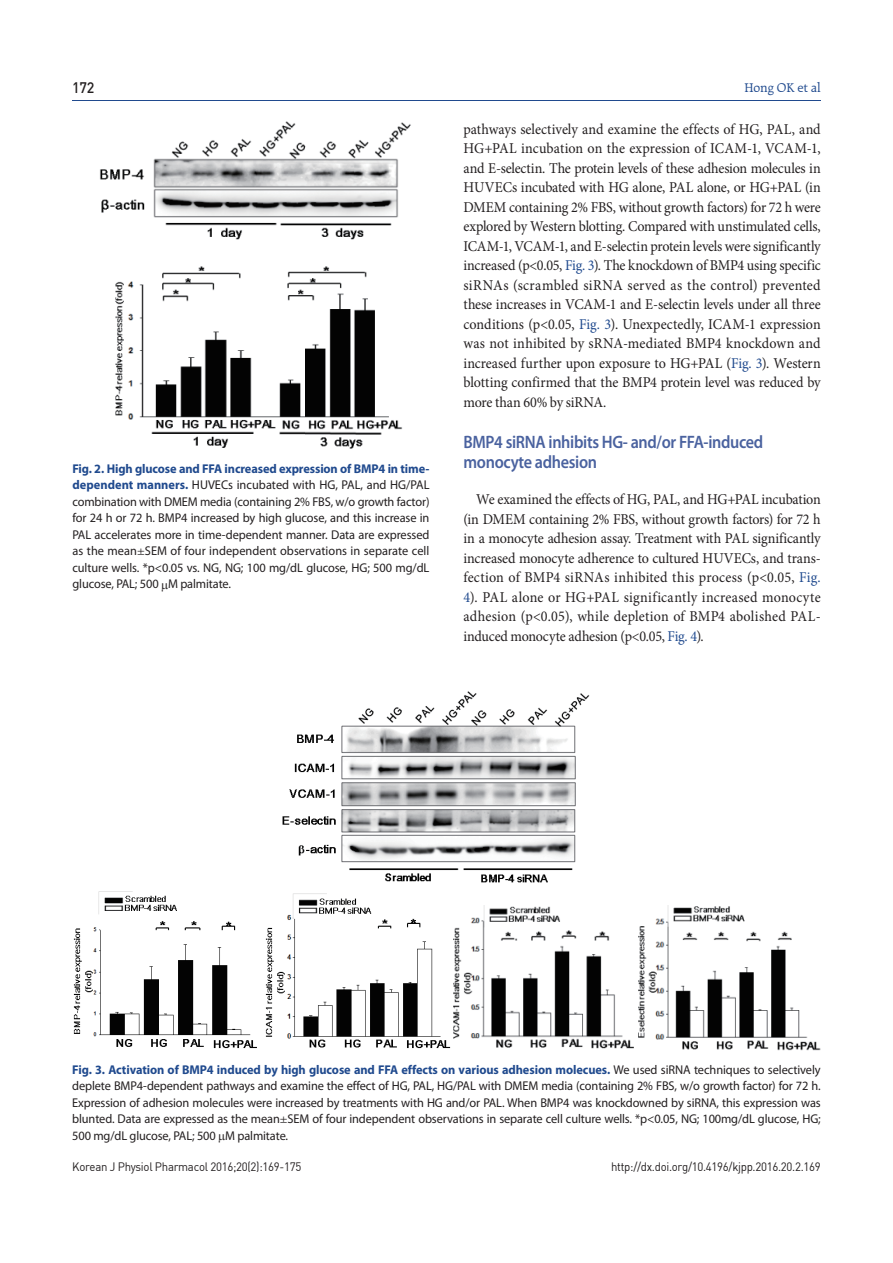
<style>
.page{position:relative;width:893px;height:1263px;background:#fff}
.page>*{position:absolute;margin:0;border:0;box-sizing:border-box;transform-origin:0 0}
.t1{font:600 18px/19.5px "Myriad Pro";letter-spacing:-.02em;color:#4a629f;scale:.9 1}
.t2{font:15px/19.5px "Minion Pro";letter-spacing:-.01em;color:#231f20;text-align:justify;scale:.94 1}
.t3{font:15px "Dinmed";color:#231f20;scale:.95 1}
.t4{font:13.5px "Raleigh BT";letter-spacing:-.01em;color:#204a8e}
.t5{font:12.75px/16.5px "Myriad Pro";letter-spacing:-.01em;color:#231f20;text-align:justify}
.t6{font:12px "Dinreg";letter-spacing:-.025em;color:#231f20;scale:.95 1}
.s1{font-weight:700;color:#204a8e}
.s2{font-family:"Optima LT Std"}
.s3{color:#204a8e}
</style>
<div class="page">
<hr style="left:72px;top:100px;width:749px;height:1px;background:#204a8e">
<img style="left:100px;top:121px;width:311px;height:328px">
<img style="left:282px;top:691px;width:308px;height:192px">
<img style="left:453px;top:906px;width:368px;height:145px">
<img style="left:73px;top:892px;width:378px;height:157px">
<p class="t3" style="left:72px;top:78px;width:25px">172</p>
<p class="t5" style="left:72px;top:460px;width:358px"><span class="s1">Fig. 2. High glucose and FFA increased expression of BMP4 in time&shy;dependent manners.</span> HUVECs incubated with HG, PAL, and HG/PAL combination with DMEM media (containing 2% FBS, w/o growth factor) for 24 h or 72 h. BMP4 increased by high glucose, and this increase in PAL accelerates more in time-dependent manner. Data are expressed as the mean<span class="s2">±</span>SEM of four independent observations in separate cell culture wells. *p&lt;0.05 vs. NG, NG; 100 mg/dL glucose, HG; 500 mg/dL glucose, PAL; 500 M palmitate.</p>
<p class="t4" style="left:744px;top:80px;width:78px">Hong OK et al</p>
<p class="t2" style="left:463px;top:120px;width:382px">path ways selectively and examine the effects of HG, PAL, and HG+PAL incubation on the expression of ICAM-1, VCAM-1, and E-selectin. The protein levels of these adhesion molecules in HUVECs incubated with HG alone, PAL alone, or HG+PAL (in DMEM containing 2% FBS, without growth factors) for 72 h were explored by Western blotting. Compared with unstimulated cells, ICAM-1, VCAM-1, and E-selectin protein levels were significantly increased (p&lt;0.05, <span class="s3">Fig. 3</span>). The knockdown of BMP4 using specific siRNAs (scrambled siRNA served as the control) prevented these increases in VCAM-1 and E-selectin levels under all three conditions (p&lt;0.05, <span class="s3">Fig. 3</span>). Unexpectedly, ICAM-1 expression was not inhibited by sRNA-mediated BMP4 knockdown and increased further upon exposure to HG+PAL (<span class="s3">Fig. 3</span>). Western blotting confirmed that the BMP4 protein level was reduced by more than 60% by siRNA.</p>
<p class="t1" style="left:463px;top:434px;width:335px">BMP4 siRNA inhibits HG- and/or FFA-induced monocyte adhesion</p>
<p class="t2" style="left:463px;top:491px;width:381px;text-indent:13px">We examined the effects of HG, PAL, and HG+PAL incubation (in DMEM containing 2% FBS, without growth factors) for 72 h in a monocyte adhesion assay. Treatment with PAL significantly increased monocyte adherence to cultured HUVECs, and trans&shy;fection of BMP4 siRNAs inhibited this process (p&lt;0.05, <span class="s3">Fig.<br>4</span>). PAL alone or HG+PAL significantly increased monocyte adhesion (p&lt;0.05), while depletion of BMP4 abolished PAL&shy;induced monocyte adhesion (p&lt;0.05, <span class="s3">Fig. 4</span>).</p>
<p class="t5" style="left:72px;top:1061px;width:750px"><span class="s1">Fig. 3. Activation of BMP4 induced by high glucose and FFA ef fects on various adhesion molecues.</span> We used siRNA techniques to selectively deplete BMP4-dependent pathways and examine the effect of HG, PAL, HG/PAL with DMEM media (containing 2% FBS, w/o growth factor) for 72 h.<br>Expression of adhesion molecules were increased by treatments with HG and/or PAL. When BMP4 was knockdowned by siRNA, this expression was blunted. Data are expressed as the mean<span class="s2">±</span>SEM of four independent observations in separate cell culture wells. *p&lt;0.05, NG; 100mg/dL glucose, HG; 500 mg/dL glucose, PAL; 500 M palmitate.</p>
<p class="t6" style="left:72px;top:1159px;width:243px">Korean J Physiol Pharmacol 2016;20(2):169-175</p>
<p class="t6" style="left:611px;top:1159px;width:222px">http://dx.doi.org/10.4196/kjpp.2016.20.2.169</p>
</div>
